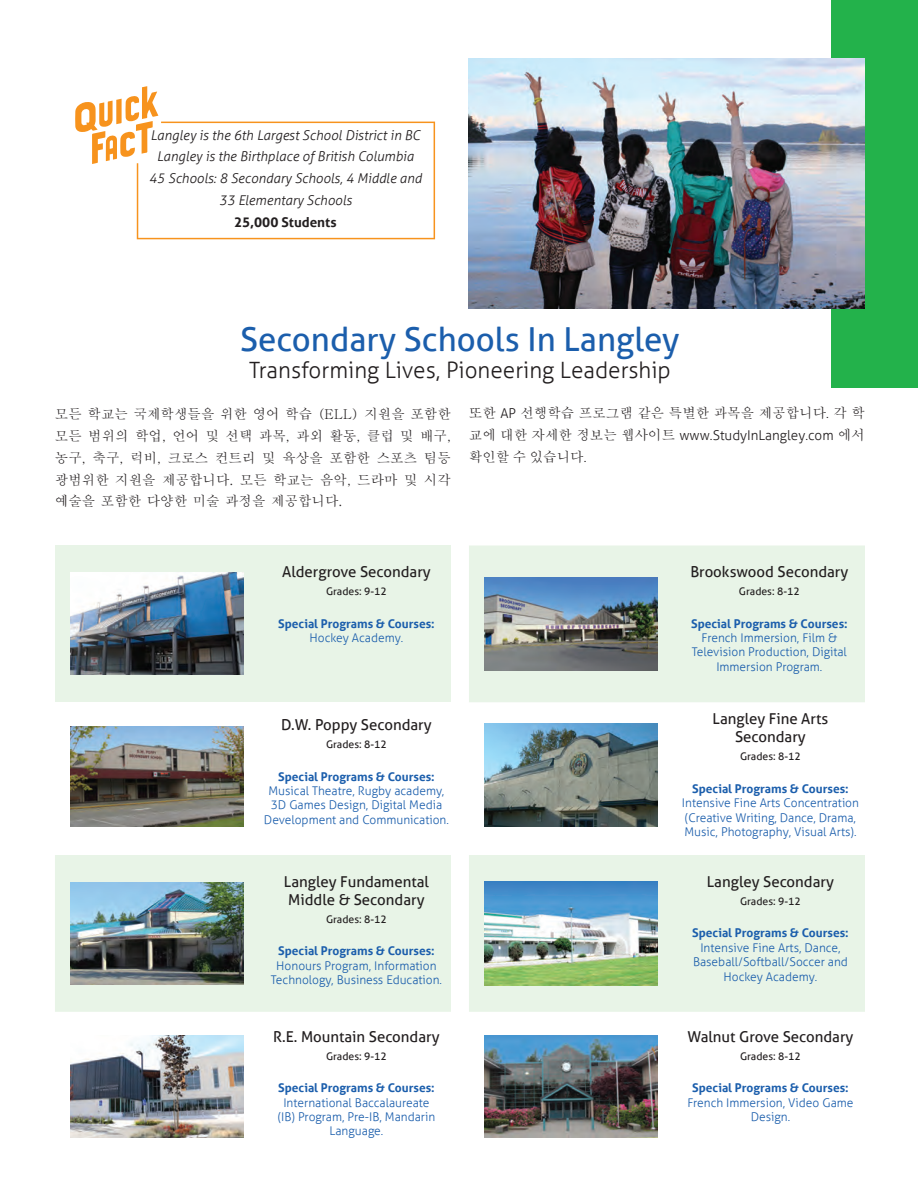
<style>
.page{position:relative;width:918px;height:1188px;background:#fff}
.page>*{position:absolute;margin:0;border:0;box-sizing:border-box;transform-origin:0 0}
.t1{font:33px "Aller";color:#1b5eac}
.t2{font:300 22.5px "Aller";color:#231f20}
.t3{font:15px/18px "Aller";color:#231f20;text-align:center}
.t4{font:500 13.5px/21.8px "Adobe Myungjo Std";color:#231f20;text-align:justify}
.t5{font:italic 300 13.5px/21.8px "Aller";color:#231f20;text-align:center}
.t6{font:300 13.5px "Aller";color:#231f20}
.t7{font:700 13.5px "Aller";color:#231f20}
.t8{font:300 12px/14.4px "Aller";color:#1b5eac;text-align:center}
.t9{font:700 12px "Aller";color:#1b5eac}
.t10{font:10.5px "Aller";color:#231f20}
.s1{font-family:"Aller";font-weight:300}
.s2{font-family:"Adobe Myungjo Std";font-weight:500}
</style>
<div class="page">
<img style="left:70px;top:726px;width:174px;height:101px">
<div style="left:55px;top:546px;width:396px;height:156px;background:#e8f4e7"></div>
<div style="left:55px;top:855px;width:396px;height:157px;background:#e8f4e7"></div>
<div style="left:469px;top:546px;width:396px;height:156px;background:#e8f4e7"></div>
<div style="left:469px;top:855px;width:396px;height:157px;background:#e8f4e7"></div>
<div style="left:831px;top:0;width:87px;height:388px;background:#23b24b"></div>
<img style="left:469px;top:58px;width:396px;height:251px">
<svg style="left:75px;top:86px;width:360px;height:153px"></svg>
<img style="left:70px;top:573px;width:174px;height:102px">
<img style="left:70px;top:882px;width:174px;height:102px">
<img style="left:70px;top:1035px;width:174px;height:102px">
<img style="left:484px;top:578px;width:174px;height:92px">
<img style="left:484px;top:724px;width:174px;height:103px">
<img style="left:484px;top:881px;width:174px;height:104px">
<img style="left:484px;top:1035px;width:174px;height:102px">
<p class="t5" style="left:149px;top:124px;width:274px">Langley is the 6th Largest School District in BC Langley is the Birthplace of British Columbia 45 Schools: 8 Secondary Schools, 4 Middle and 33 Elementary Schools</p>
<p class="t7" style="left:234px;top:213px;width:104px">25,000 Students</p>
<h1 class="t1" style="left:240px;top:319px;width:441px">Secondary Schools In Langley</h1>
<h2 class="t2" style="left:249px;top:357px;width:423px">Transforming Lives, Pioneering Leadership</h2>
<p class="t4" style="left:55px;top:404px;width:398px">모든 학교는 국제학생들을 위한 영어 학습 (ELL) 지원을 포함한 모든 범위의 학업, 언어 및 선택 과목, 과외 활동, 클럽 및 배구, 농구, 축구, 럭비, 크로스 컨트리 및 육상을 포함한 스포츠 팀등 광범위한 지원을 제공합니다. 모든 학교는 음악, 드라마 및 시각 예술을 포함한 다양한 미술 과정을 제공합니다.</p>
<p class="t4" style="left:469px;top:402px;width:397px">또한 <span class="s1">AP</span> 선행학습 프로그램 같은 특별한 과목을 제공합니다<span class="s1">.</span> 각 학</p>
<p class="t6" style="left:469px;top:427px;width:397px"><span class="s2">교에 대한 자세한 정보는 웹사이트</span> www.StudyInLangley.com <span class="s2">에서</span></p>
<p class="t4" style="left:469px;top:446px;width:119px">확인할 수 있습니다<span class="s1">.</span></p>
<p class="t3" style="left:282px;top:563px;width:150px">Aldergrove Secondary</p>
<p class="t10" style="left:326px;top:585px;width:62px">Grades: 9-12</p>
<p class="t9" style="left:278px;top:616px;width:158px">Special Programs &amp; Courses:</p>
<p class="t8" style="left:310px;top:631px;width:95px">Hockey Academy.</p>
<p class="t3" style="left:281px;top:716px;width:152px">D.W. Poppy Secondary</p>
<p class="t10" style="left:326px;top:738px;width:62px">Grades: 8-12</p>
<p class="t9" style="left:278px;top:769px;width:158px">Special Programs &amp; Courses:</p>
<p class="t8" style="left:264px;top:784px;width:187px">Musical Theatre, Rugby academy,<br>3D Games Design, Digital Media<br>Development and Communication.</p>
<p class="t3" style="left:284px;top:873px;width:147px;text-align:left">Langley Fundamental<br>Middle &amp; Secondary</p>
<p class="t10" style="left:326px;top:913px;width:62px">Grades: 8-12</p>
<p class="t9" style="left:278px;top:944px;width:158px">Special Programs &amp; Courses:</p>
<p class="t8" style="left:271px;top:958px;width:173px">Honours Program, Information<br>Technology, Business Education.</p>
<p class="t3" style="left:273px;top:1027px;width:168px">R.E. Mountain Secondary</p>
<p class="t10" style="left:326px;top:1050px;width:62px">Grades: 9-12</p>
<p class="t9" style="left:278px;top:1080px;width:158px">Special Programs &amp; Courses:</p>
<p class="t8" style="left:278px;top:1095px;width:159px">International Baccalaureate (IB) Program, Pre-IB, Mandarin<br>Language.</p>
<p class="t3" style="left:690px;top:563px;width:160px">Brookswood Secondary</p>
<p class="t10" style="left:739px;top:585px;width:62px">Grades: 8-12</p>
<p class="t9" style="left:691px;top:616px;width:158px">Special Programs &amp; Courses:</p>
<p class="t8" style="left:692px;top:631px;width:157px">French Immersion, Film &amp;<br>Television Production, Digital<br>Immersion Program.</p>
<p class="t3" style="left:713px;top:710px;width:117px">Langley Fine Arts<br>Secondary</p>
<p class="t10" style="left:740px;top:750px;width:62px">Grades: 8-12</p>
<p class="t9" style="left:692px;top:781px;width:158px">Special Programs &amp; Courses:</p>
<p class="t8" style="left:682px;top:796px;width:179px;text-align:left">Intensive Fine Arts Concentration (Creative Writing, Dance, Drama,<br>Music, Photography, Visual Arts).</p>
<p class="t3" style="left:707px;top:873px;width:129px">Langley Secondary</p>
<p class="t10" style="left:740px;top:895px;width:62px">Grades: 9-12</p>
<p class="t9" style="left:692px;top:926px;width:158px">Special Programs &amp; Courses:</p>
<p class="t8" style="left:693px;top:940px;width:156px">Intensive Fine Arts, Dance,<br>Baseball/Softball/Soccer and<br>Hockey Academy.</p>
<p class="t3" style="left:687px;top:1027px;width:168px">Walnut Grove Secondary</p>
<p class="t10" style="left:740px;top:1050px;width:62px">Grades: 8-12</p>
<p class="t9" style="left:692px;top:1080px;width:158px">Special Programs &amp; Courses:</p>
<p class="t8" style="left:687px;top:1095px;width:168px">French Immersion, Video Game<br>Design.</p>
</div>
